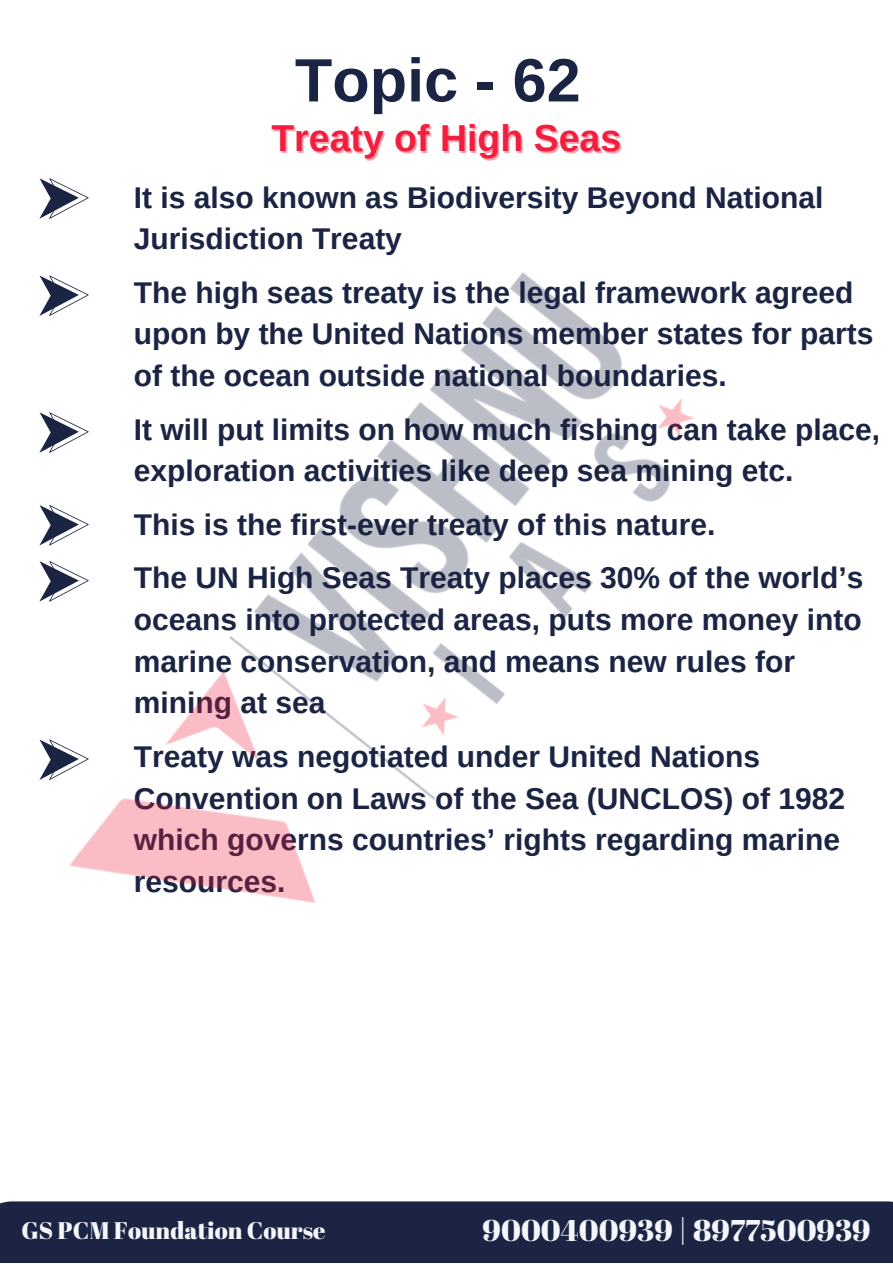
<style>
.page{position:relative;width:893px;height:1264px;background:#fff}
.page>*{position:absolute;margin:0;border:0;box-sizing:border-box;transform-origin:0 0}
.t1{font:700 61.2px "Arimo";color:#1b2443}
.t2{font:700 37.5px "Arimo";color:#f31e3e}
.t3{font:700 30px/41.5px "Arimo";color:#1b2443}
.t4{font:30px "Abril Fatface";color:#f4f6fc}
.t5{font:24px "Abril Fatface";color:#f4f6fc}
</style>
<div class="page">
<svg style="left:39px;top:178px;width:50px;height:41px"></svg>
<img style="left:39px;top:272px;width:655px;height:631px">
<div style="left:0;top:1201px;width:892px;height:61px;background:#1b2443"></div>
<p class="t1" style="left:295px;top:46px;width:287px">Topic - 62</p>
<p class="t2" style="left:271px;top:117px;width:351px">Treaty of High Seas</p>
<p class="t3" style="left:134px;top:176px;width:691px">It is also known as Biodiversity Beyond National<br>Jurisdiction Treaty</p>
<p class="t3" style="left:134px;top:272px;width:741px">The high seas treaty is the legal framework agreed upon by the United Nations member states for parts of the ocean outside national boundaries.</p>
<p class="t3" style="left:134px;top:408px;width:747px">It will put limits on how much fishing can take place, exploration activities like deep sea mining etc.</p>
<p class="t3" style="left:134px;top:503px;width:583px">This is the first-ever treaty of this nature.</p>
<p class="t3" style="left:134px;top:557px;width:731px">The UN High Seas Treaty places 30% of the world’s oceans into protected areas, puts more money into marine conservation, and means new rules for mining at sea</p>
<p class="t3" style="left:134px;top:735px;width:712px">Treaty was negotiated under United Nations Convention on Laws of the Sea (UNCLOS) of 1982 which governs countries’ rights regarding marine resources.</p>
<p class="t5" style="left:22px;top:1213px;width:305px">GS PCM Foundation Course</p>
<p class="t4" style="left:482px;top:1209px;width:389px">9000400939 | 8977500939</p>
</div>
